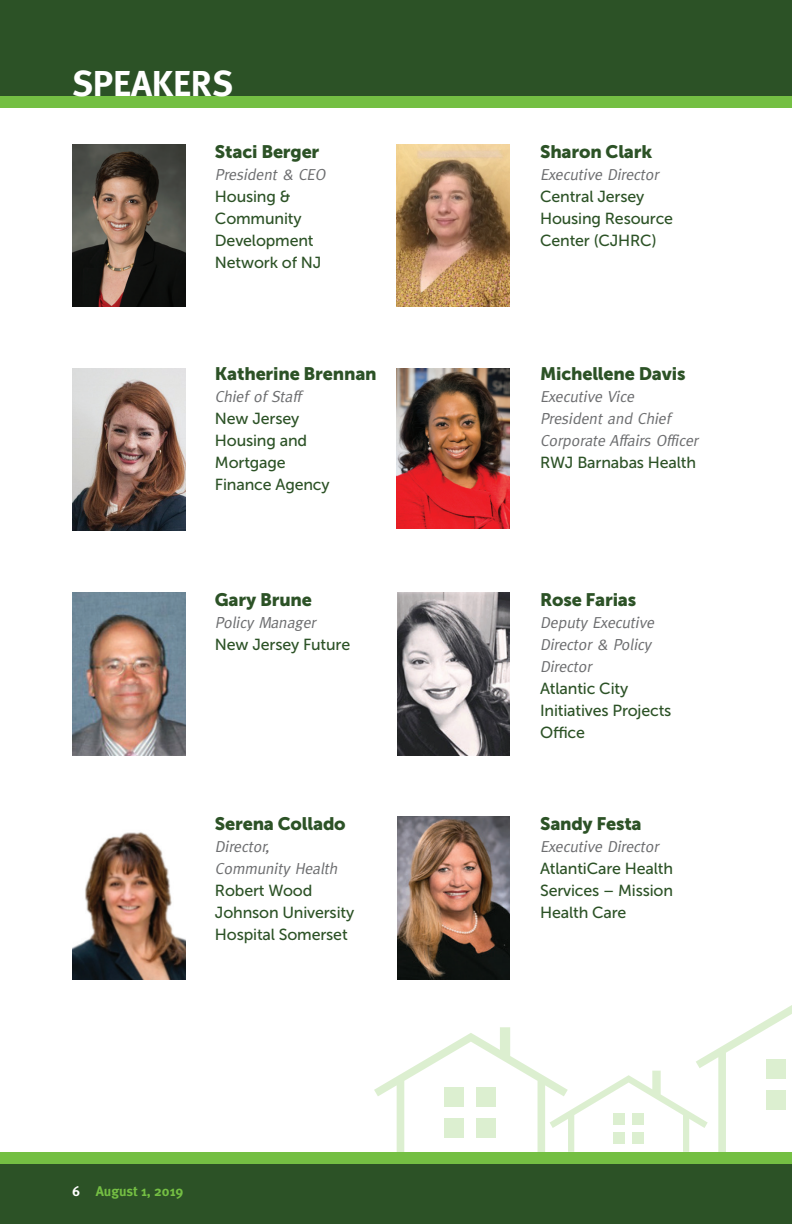
<style>
.page{position:relative;width:792px;height:1224px;background:#fff}
.page>*{position:absolute;margin:0;border:0;box-sizing:border-box;transform-origin:0 0}
.t1{font:700 36px "Meta";color:#fff}
.t2{font:18px "Museo Sans 900";letter-spacing:-.01em;color:#2c5226}
.t3{font:16px/22px "Museo Sans 500";letter-spacing:-.01em;color:#2c5226}
.t4{font:italic 16px/22px "Meta";letter-spacing:-.03em;color:#6d6e70}
.t5{font:700 14px "Meta";color:#74bf43}
.s1{color:#fff}
</style>
<div class="page">
<svg style="left:374px;top:1005px;width:418px;height:147px"></svg>
<div style="left:613px;top:1113px;width:12px;height:12px;background:#dcefd0"></div>
<div style="left:633px;top:1113px;width:11px;height:12px;background:#dcefd0"></div>
<div style="left:613px;top:1132px;width:12px;height:12px;background:#dcefd0"></div>
<div style="left:633px;top:1132px;width:11px;height:12px;background:#dcefd0"></div>
<div style="left:0;top:1159px;width:792px;height:65px;background:#2c5226"></div>
<div style="left:0;top:1152px;width:792px;height:12px;background:#74bf43"></div>
<div style="left:0;top:0;width:792px;height:101px;background:#2c5226"></div>
<div style="left:0;top:96px;width:792px;height:12px;background:#74bf43"></div>
<img style="left:398px;top:592px;width:111px;height:163px">
<img style="left:398px;top:816px;width:111px;height:163px">
<img style="left:72px;top:144px;width:113px;height:162px">
<img style="left:72px;top:368px;width:113px;height:163px">
<img style="left:72px;top:592px;width:113px;height:163px">
<img style="left:72px;top:832px;width:113px;height:147px">
<img style="left:396px;top:368px;width:113px;height:160px">
<img style="left:396px;top:144px;width:113px;height:163px">
<h1 class="t1" style="left:72px;top:62px;width:163px">SPEAKERS</h1>
<p class="t2" style="left:215px;top:141px;width:106px">Staci Berger</p>
<p class="t4" style="left:215px;top:163px;width:115px">President &amp; CEO</p>
<p class="t3" style="left:215px;top:185px;width:108px">Housing &amp;<br>Community<br>Development<br>Network of NJ</p>
<p class="t2" style="left:215px;top:363px;width:163px">Katherine Brennan</p>
<p class="t4" style="left:215px;top:385px;width:88px">Chief of Staff</p>
<p class="t3" style="left:215px;top:407px;width:116px">New Jersey<br>Housing and<br>Mortgage<br>Finance Agency</p>
<p class="t2" style="left:215px;top:589px;width:99px">Gary Brune</p>
<p class="t4" style="left:215px;top:611px;width:105px">Policy Manager</p>
<p class="t3" style="left:215px;top:633px;width:137px">New Jersey Future</p>
<p class="t2" style="left:215px;top:813px;width:132px">Serena Collado</p>
<p class="t4" style="left:215px;top:835px;width:127px">Director,<br>Community Health</p>
<p class="t3" style="left:215px;top:879px;width:141px">Robert Wood<br>Johnson University<br>Hospital Somerset</p>
<p class="t5" style="left:72px;top:1183px;width:113px"><span class="s1">6</span> August 1, 2019</p>
<p class="t2" style="left:540px;top:141px;width:114px">Sharon Clark</p>
<p class="t4" style="left:540px;top:163px;width:123px">Executive Director</p>
<p class="t3" style="left:540px;top:185px;width:135px">Central Jersey<br>Housing Resource<br>Center (CJHRC)</p>
<p class="t2" style="left:540px;top:363px;width:147px">Michellene Davis</p>
<p class="t4" style="left:540px;top:385px;width:163px">Executive Vice<br>President and Chief<br>Corporate Affairs Officer</p>
<p class="t3" style="left:540px;top:451px;width:158px">RWJ Barnabas Health</p>
<p class="t2" style="left:540px;top:589px;width:98px">Rose Farias</p>
<p class="t4" style="left:540px;top:611px;width:119px">Deputy Executive<br>Director &amp; Policy<br>Director</p>
<p class="t3" style="left:540px;top:677px;width:133px">Atlantic City<br>Initiatives Projects<br>Office</p>
<p class="t2" style="left:540px;top:813px;width:103px">Sandy Festa</p>
<p class="t4" style="left:540px;top:835px;width:123px">Executive Director</p>
<p class="t3" style="left:540px;top:857px;width:135px;text-align:justify">AtlantiCare Health Services – Mission Health Care</p>
</div>
